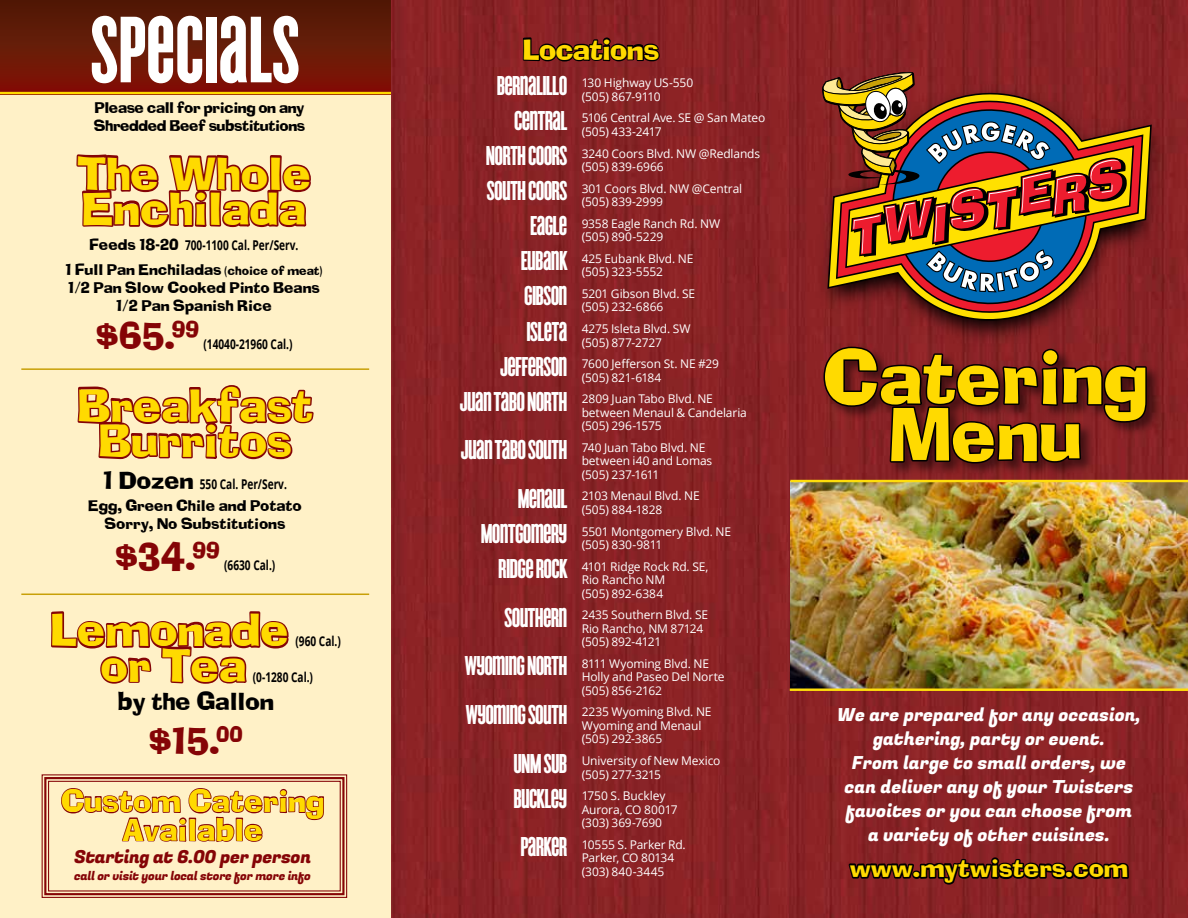
<style>
.page{position:relative;width:1188px;height:918px;background:#fff}
.page>*{position:absolute;margin:0;border:0;box-sizing:border-box;transform-origin:0 0}
.t1{font:98.4px "Cyclone Background";color:#fff}
.t2{font:72px/57px "Ad Lib";color:#ffda00;text-align:center}
.t3{font:45.15px/35.2px "Ad Lib";color:#ffda00}
.t4{font:36px "Ad Lib";color:#850406}
.t5{font:30.15px/28.5px "Ad Lib";color:#ffda00;text-align:center}
.t6{font:28.5px "Cyclone Background";letter-spacing:-.025em;color:#fff}
.t7{font:28.5px "Ad Lib";letter-spacing:-.025em;color:#ffda00}
.t8{font:24.75px "Ad Lib";color:#ffda00}
.t9{font:24px "Ad Lib";color:#000}
.t10{font:18px/24px "Fugaz One";color:#fff;text-align:center}
.t11{font:18px "Fugaz One";letter-spacing:-.02em;color:#850406}
.t12{font:15px/18px "Ad Lib";color:#000;text-align:center}
.t13{font:15px/18px "Ad Lib";letter-spacing:-.025em;color:#000}
.t14{font:700 13.5px "Open Sans";color:#000;scale:.75 1}
.t15{font:12px/13.5px "Open Sans";letter-spacing:-.01em;color:#fff}
.t16{font:12px "Fugaz One";letter-spacing:-.02em;color:#850406}
.s1{font-family:"Ad Lib";font-weight:400;font-size:15px}
.s2{font-size:12px}
.s3{font-family:"Ad Lib";font-weight:400;font-size:24px}
</style>
<div class="page">
<div style="left:0;top:0;width:402px;height:918px;background:#fff1c7"></div>
<div style="left:0;top:0;width:392px;height:94px;background:linear-gradient(to bottom,#4d1d07,#821306)"></div>
<hr style="left:0;top:92px;width:392px;height:2px;background:#ffda00">
<img style="left:392px;top:0;width:398px;height:918px">
<img style="left:790px;top:0;width:398px;height:918px">
<img style="left:799px;top:77px;width:360px;height:272px">
<svg style="left:827px;top:92px;width:326px;height:229px;background:#82351b"></svg>
<svg style="left:835px;top:100px;width:309px;height:213px;background:#963a1c"></svg>
<img style="left:790px;top:482px;width:398px;height:207px">
<hr style="left:790px;top:480px;width:398px;height:2px;background:#fedd0b">
<hr style="left:790px;top:689px;width:398px;height:2px;background:#fedd0b">
<svg style="left:838px;top:855px;width:293px;height:63px;background:#6e1b1e"></svg>
<div style="left:822px;top:345px;width:340px;height:132px;background:#000;opacity:.5"></div>
<svg style="left:822px;top:345px;width:326px;height:120px;background:#571517"></svg>
<svg style="left:522px;top:36px;width:139px;height:110px;background:#7a1f21"></svg>
<svg style="left:76px;top:154px;width:235px;height:74px"></svg>
<svg style="left:77px;top:385px;width:237px;height:75px"></svg>
<svg style="left:51px;top:611px;width:238px;height:73px"></svg>
<hr style="left:21px;top:368px;width:348px;height:2px;background:#c8a008">
<hr style="left:21px;top:594px;width:348px;height:1px;background:#c8a008">
<svg style="left:821px;top:70px;width:314px;height:235px;background:#89513a"></svg>
<svg style="left:41px;top:774px;width:307px;height:124px"></svg>
<h1 class="t1" style="left:91px;top:-4px;width:210px">SPECIALS</h1>
<p class="t13" style="left:94px;top:100px;width:213px">Please call for pricing on any<br>Shredded Beef substitutions</p>
<h3 class="t3" style="left:77px;top:160px;width:236px">The Whole<br>Enchilada</h3>
<p class="t14" style="left:90px;top:235px;width:280px"><span class="s1">Feeds 18-20</span> 700-1100 Cal. Per/Serv.</p>
<p class="t12" style="left:65px;top:262px;width:259px">1 Full Pan Enchiladas <span class="s2">(choice of meat)<br></span>1/2 Pan Slow Cooked Pinto Beans<br>1/2 Pan Spanish Rice</p>
<h3 class="t4" style="left:95px;top:320px;width:105px">$65.<sup>99</sup></h3>
<p class="t14" style="left:203px;top:334px;width:120px">(14040-21960 Cal.)</p>
<h3 class="t3" style="left:77px;top:392px;width:237px;text-align:center">Breakfast<br>Burritos</h3>
<p class="t14" style="left:103px;top:474px;width:247px"><span class="s3">1 Dozen</span> 550 Cal. Per/Serv.</p>
<p class="t12" style="left:88px;top:498px;width:215px">Egg, Green Chile and Potato<br>Sorry, No Substitutions</p>
<h3 class="t4" style="left:115px;top:541px;width:107px">$34.<sup>99</sup></h3>
<p class="t14" style="left:224px;top:555px;width:70px">(6630 Cal.)</p>
<h3 class="t3" style="left:51px;top:617px;width:240px">Lemonade</h3>
<p class="t14" style="left:295px;top:632px;width:62px">(960 Cal.)</p>
<h3 class="t3" style="left:100px;top:652px;width:148px">or Tea</h3>
<p class="t14" style="left:253px;top:667px;width:82px">(0-1280 Cal.)</p>
<h3 class="t9" style="left:117px;top:691px;width:158px">by the Gallon</h3>
<h3 class="t4" style="left:149px;top:725px;width:96px">$15.<sup>00</sup></h3>
<h3 class="t5" style="left:61px;top:790px;width:265px">Custom Catering<br>Available</h3>
<h3 class="t11" style="left:74px;top:844px;width:239px">Starting at 6.00 per person</h3>
<p class="t16" style="left:74px;top:867px;width:238px">call or visit your local store for more info</p>
<h3 class="t7" style="left:523px;top:37px;width:138px">Locations</h3>
<h3 class="t6" style="left:497px;top:70px;width:72px">BERNALILLO</h3>
<p class="t15" style="left:582px;top:76px;width:113px">130 Highway US-550 (505) 867-9110</p>
<h3 class="t6" style="left:514px;top:105px;width:55px">CENTRAL</h3>
<p class="t15" style="left:582px;top:111px;width:185px">5106 Central Ave. SE @ San Mateo (505) 433-2417</p>
<h3 class="t6" style="left:486px;top:140px;width:83px">NORTH COORS</h3>
<p class="t15" style="left:582px;top:146px;width:180px">3240 Coors Blvd. NW @Redlands (505) 839-6966</p>
<h3 class="t6" style="left:487px;top:175px;width:82px">SOUTH COORS</h3>
<p class="t15" style="left:582px;top:181px;width:162px">301 Coors Blvd. NW @Central (505) 839-2999</p>
<h3 class="t6" style="left:530px;top:210px;width:39px">EAGLE</h3>
<p class="t15" style="left:582px;top:216px;width:140px">9358 Eagle Ranch Rd. NW (505) 890-5229</p>
<h3 class="t6" style="left:521px;top:245px;width:48px">EUBANK</h3>
<p class="t15" style="left:582px;top:251px;width:113px">425 Eubank Blvd. NE (505) 323-5552</p>
<h3 class="t6" style="left:524px;top:280px;width:45px">GIBSON</h3>
<p class="t15" style="left:582px;top:287px;width:115px">5201 Gibson Blvd. SE (505) 232-6866</p>
<h3 class="t6" style="left:527px;top:315px;width:42px">ISLETA</h3>
<p class="t15" style="left:582px;top:322px;width:110px">4275 Isleta Blvd. SW (505) 877-2727</p>
<h3 class="t6" style="left:500px;top:351px;width:69px">JEFFERSON</h3>
<p class="t15" style="left:582px;top:357px;width:139px">7600 Jefferson St. NE #29 (505) 821-6184</p>
<h3 class="t6" style="left:460px;top:386px;width:109px">JUAN TABO NORTH</h3>
<p class="t15" style="left:582px;top:392px;width:167px">2809 Juan Tabo Blvd. NE between Menaul &amp; Candelaria (505) 296-1575</p>
<h3 class="t6" style="left:461px;top:434px;width:108px">JUAN TABO SOUTH</h3>
<p class="t15" style="left:582px;top:440px;width:132px">740 Juan Tabo Blvd. NE between i40 and Lomas (505) 237-1611</p>
<h3 class="t6" style="left:518px;top:483px;width:51px">MENAUL</h3>
<p class="t15" style="left:582px;top:489px;width:120px">2103 Menaul Blvd. NE (505) 884-1828</p>
<h3 class="t6" style="left:481px;top:518px;width:88px">MONTGOMERY</h3>
<p class="t15" style="left:582px;top:524px;width:151px">5501 Montgomery Blvd. NE (505) 830-9811</p>
<h3 class="t6" style="left:498px;top:553px;width:71px">RIDGE ROCK</h3>
<p class="t15" style="left:582px;top:559px;width:128px">4101 Ridge Rock Rd. SE,<br>Rio Rancho NM<br>(505) 892-6384</p>
<h3 class="t6" style="left:505px;top:602px;width:64px">SOUTHERN</h3>
<p class="t15" style="left:582px;top:608px;width:128px">2435 Southern Blvd. SE<br>Rio Rancho, NM 87124 (505) 892-4121</p>
<h3 class="t6" style="left:465px;top:650px;width:104px">WYOMING NORTH</h3>
<p class="t15" style="left:582px;top:656px;width:144px">8111 Wyoming Blvd. NE<br>Holly and Paseo Del Norte (505) 856-2162</p>
<h3 class="t6" style="left:466px;top:699px;width:103px">WYOMING SOUTH</h3>
<p class="t15" style="left:582px;top:705px;width:131px">2235 Wyoming Blvd. NE<br>Wyoming and Menaul (505) 292-3865</p>
<h3 class="t6" style="left:513px;top:747px;width:55px">UNM SUB</h3>
<p class="t15" style="left:582px;top:754px;width:140px">University of New Mexico (505) 277-3215</p>
<h3 class="t6" style="left:513px;top:783px;width:56px">BUCKLEY</h3>
<p class="t15" style="left:582px;top:789px;width:97px">1750 S. Buckley<br>Aurora, CO 80017 (303) 369-7690</p>
<h3 class="t6" style="left:520px;top:831px;width:49px">PARKER</h3>
<p class="t15" style="left:582px;top:837px;width:106px">10555 S. Parker Rd.<br>Parker, CO 80134 (303) 840-3445</p>
<h2 class="t2" style="left:822px;top:356px;width:327px">Catering<br>Menu</h2>
<h3 class="t10" style="left:837px;top:703px;width:305px">We are prepared for any occasion, gathering, party or event.<br>From large to small orders, we can deliver any of your Twisters favoites or you can choose from<br>a variety of other cuisines.</h3>
<h3 class="t8" style="left:850px;top:858px;width:280px">www.mytwisters.com</h3>
</div>
